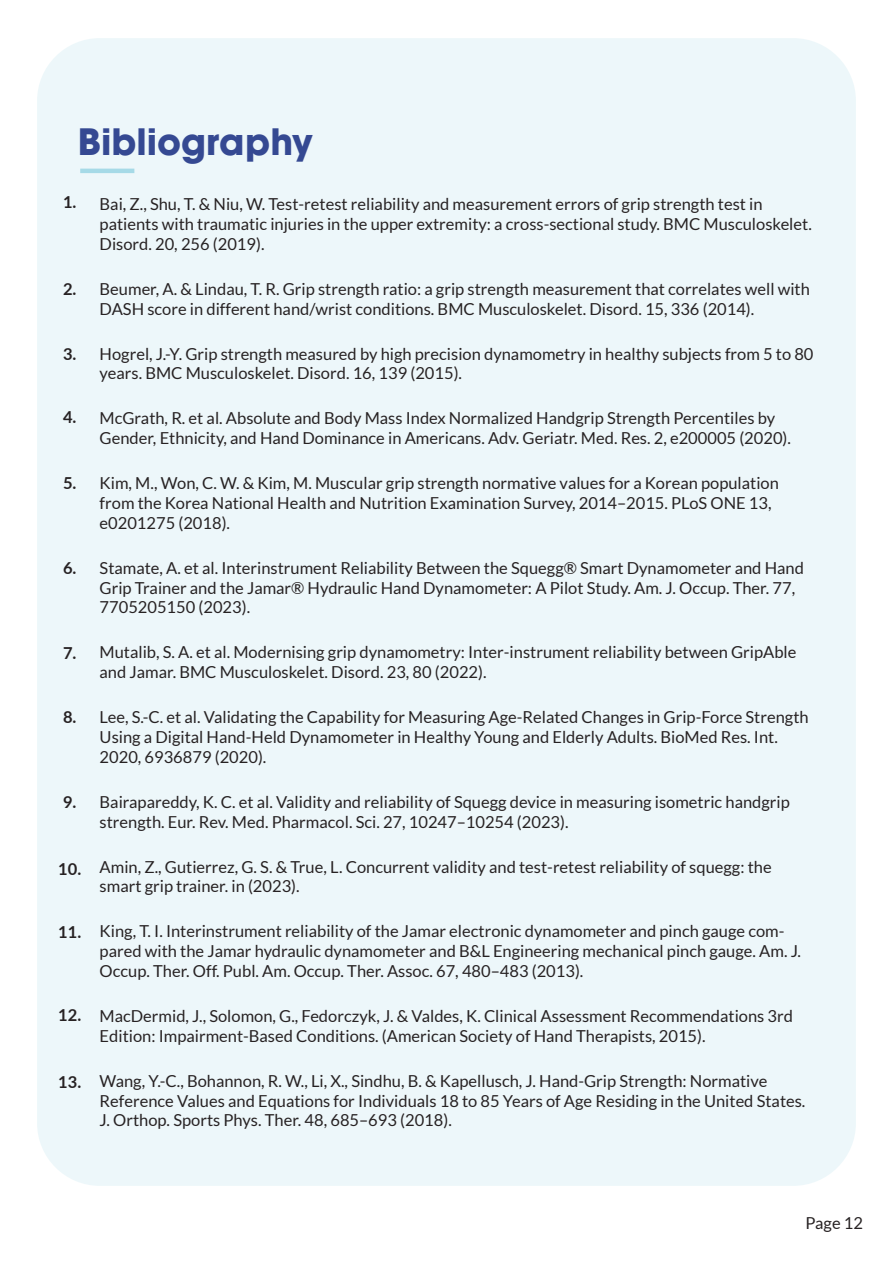
<style>
.page{position:relative;width:893px;height:1263px;background:#fff}
.page>*{position:absolute;margin:0;border:0;box-sizing:border-box;transform-origin:0 0}
.t1{font:700 36px "Avant Garde LT";color:#354992}
.t2{font:16.5px/19.8px "Lato";color:#272223}
.t3{font:700 16.5px "Lato";color:#272223}
</style>
<div class="page">
<div style="left:37px;top:38px;width:819px;height:1148px;background:#edf7fa;border-radius:63px"></div>
<hr style="left:80px;top:169px;width:54px;height:4px;background:#a6dae7">
<h1 class="t1" style="left:78px;top:118px;width:237px">Bibliography</h1>
<p class="t2" style="left:100px;top:194px;width:714px">Bai, Z., Shu, T. &amp; Niu, W. Test-retest reliability and measurement errors of grip strength test in patients with traumatic injuries in the upper extremity: a cross-sectional study. BMC Musculoskelet.<br>Disord. 20, 256 (2019).</p>
<p class="t2" style="left:100px;top:279px;width:712px">Beumer, A. &amp; Lindau, T. R. Grip strength ratio: a grip strength measurement that correlates well with<br>DASH score in different hand/wrist conditions. BMC Musculoskelet. Disord. 15, 336 (2014).</p>
<p class="t2" style="left:100px;top:343px;width:715px">Hogrel, J.-Y. Grip strength measured by high precision dynamometry in healthy subjects from 5 to 80 years. BMC Musculoskelet. Disord. 16, 139 (2015).</p>
<p class="t2" style="left:100px;top:408px;width:693px">McGrath, R. et al. Absolute and Body Mass Index Normalized Handgrip Strength Percentiles by<br>Gender, Ethnicity, and Hand Dominance in Americans. Adv. Geriatr. Med. Res. 2, e200005 (2020).</p>
<p class="t2" style="left:100px;top:473px;width:681px">Kim, M., Won, C. W. &amp; Kim, M. Muscular grip strength normative values for a Korean population from the Korea National Health and Nutrition Examination Survey, 2014–2015. PLoS ONE 13, e0201275 (2018).</p>
<p class="t2" style="left:100px;top:558px;width:706px">Stamate, A. et al. Interinstrument Reliability Between the Squegg® Smart Dynamometer and Hand<br>Grip Trainer and the Jamar® Hydraulic Hand Dynamometer: A Pilot Study. Am. J. Occup. Ther. 77,<br>7705205150 (2023).</p>
<p class="t2" style="left:100px;top:642px;width:698px">Mutalib, S. A. et al. Modernising grip dynamometry: Inter-instrument reliability between GripAble and Jamar. BMC Musculoskelet. Disord. 23, 80 (2022).</p>
<p class="t2" style="left:100px;top:707px;width:711px">Lee, S.-C. et al. Validating the Capability for Measuring Age-Related Changes in Grip-Force Strength<br>Using a Digital Hand-Held Dynamometer in Healthy Young and Elderly Adults. BioMed Res. Int.<br>2020, 6936879 (2020).</p>
<p class="t2" style="left:100px;top:792px;width:692px">Bairapareddy, K. C. et al. Validity and reliability of Squegg device in measuring isometric handgrip strength. Eur. Rev. Med. Pharmacol. Sci. 27, 10247–10254 (2023).</p>
<p class="t2" style="left:100px;top:856px;width:674px">Amin, Z., Gutierrez, G. S. &amp; True, L. Concurrent validity and test-retest reliability of squegg: the smart grip trainer. in (2023).</p>
<p class="t2" style="left:100px;top:921px;width:703px">King, T. I. Interinstrument reliability of the Jamar electronic dynamometer and pinch gauge com&shy;pared with the Jamar hydraulic dynamometer and B&amp;L Engineering mechanical pinch gauge. Am. J.<br>Occup. Ther. Off. Publ. Am. Occup. Ther. Assoc. 67, 480–483 (2013).</p>
<p class="t2" style="left:100px;top:1006px;width:695px">MacDermid, J., Solomon, G., Fedorczyk, J. &amp; Valdes, K. Clinical Assessment Recommendations 3rd<br>Edition: Impairment-Based Conditions. (American Society of Hand Therapists, 2015).</p>
<p class="t2" style="left:100px;top:1071px;width:707px">Wang, Y.-C., Bohannon, R. W., Li, X., Sindhu, B. &amp; Kapellusch, J. Hand-Grip Strength: Normative<br>Reference Values and Equations for Individuals 18 to 85 Years of Age Residing in the United States.<br>J. Orthop. Sports Phys. Ther. 48, 685–693 (2018).</p>
<p class="t3" style="left:63px;top:190px;width:15px">1.</p>
<p class="t3" style="left:63px;top:277px;width:15px">2.</p>
<p class="t3" style="left:63px;top:341px;width:15px">3.</p>
<p class="t3" style="left:63px;top:405px;width:15px">4.</p>
<p class="t3" style="left:63px;top:471px;width:15px">5.</p>
<p class="t3" style="left:63px;top:556px;width:15px">6.</p>
<p class="t3" style="left:63px;top:640px;width:15px">7.</p>
<p class="t3" style="left:63px;top:705px;width:15px">8.</p>
<p class="t3" style="left:63px;top:789px;width:15px">9.</p>
<p class="t3" style="left:58px;top:856px;width:25px">10.</p>
<p class="t3" style="left:58px;top:919px;width:25px">11.</p>
<p class="t3" style="left:58px;top:1003px;width:25px">12.</p>
<p class="t3" style="left:58px;top:1070px;width:25px">13.</p>
<p class="t2" style="left:805px;top:1213px;width:59px">Page 12</p>
</div>
